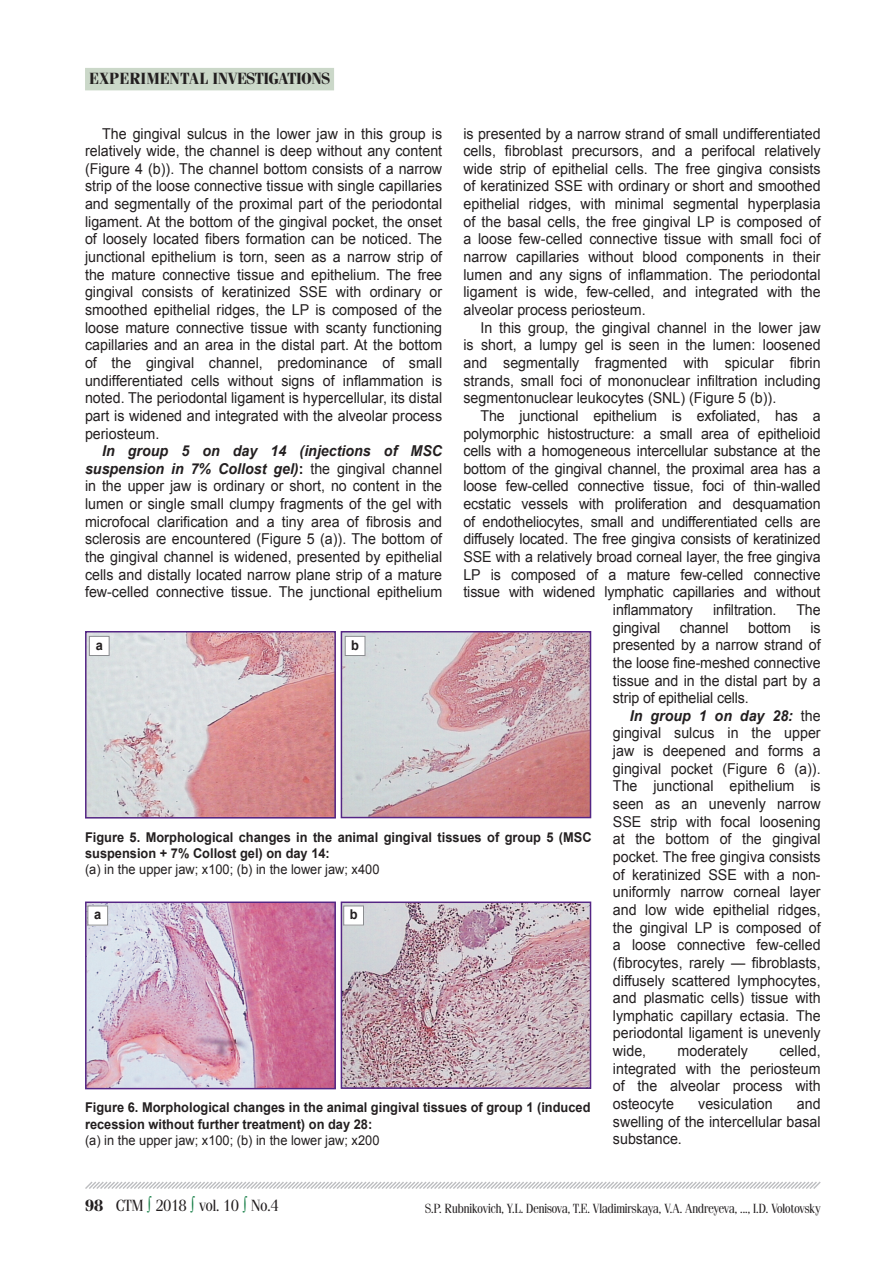
<style>
.page{position:relative;width:893px;height:1276px;background:#fff}
.page>*{position:absolute;margin:0;border:0;box-sizing:border-box;transform-origin:0 0}
.t1{font:700 16.5px "Simeiz";color:#231f20}
.t2{font:16.5px "Simeiz";color:#231f20}
.t3{font:15px/17.7px "Arial";letter-spacing:-.01em;color:#231f20;text-align:justify;scale:.95 1}
.t4{font:700 13.5px/16.2px "Arial";color:#231f20;scale:.95 1}
.t5{font:13.5px "Arial";color:#231f20;scale:.95 1}
.t6{font:13.5px "Simeiz";color:#231f20;scale:.95 1}
.s1{font-weight:700;font-style:italic}
.s2{font-weight:700}
.s3{color:#127c43}
</style>
<div class="page">
<svg style="left:85px;top:1181px;width:736px;height:8px"></svg>
<div style="left:85px;top:68px;width:249px;height:22px;background:#cbd8c9"></div>
<img style="left:88px;top:634px;width:245px;height:181px">
<div style="left:85px;top:631px;width:251px;height:187px;border:2px solid #542685"></div>
<img style="left:344px;top:634px;width:244px;height:181px">
<div style="left:341px;top:631px;width:250px;height:187px;border:2px solid #542685"></div>
<img style="left:88px;top:904px;width:245px;height:182px">
<div style="left:85px;top:901px;width:251px;height:188px;border:2px solid #542685"></div>
<img style="left:344px;top:904px;width:244px;height:181px">
<div style="left:341px;top:901px;width:250px;height:187px;border:2px solid #542685"></div>
<div style="left:89px;top:636px;width:20px;height:19px;background:#fff"></div>
<div style="left:89px;top:636px;width:21px;height:20px;border:1px solid #8b8d90"></div>
<div style="left:345px;top:636px;width:20px;height:19px;background:#fff"></div>
<div style="left:345px;top:636px;width:20px;height:20px;border:1px solid #8b8d90"></div>
<div style="left:88px;top:906px;width:20px;height:19px;background:#fff"></div>
<div style="left:87px;top:905px;width:21px;height:20px;border:1px solid #8b8d90"></div>
<div style="left:344px;top:906px;width:19px;height:19px;background:#fff"></div>
<div style="left:343px;top:905px;width:21px;height:20px;border:1px solid #8b8d90"></div>
<p class="t1" style="left:90px;top:69px;width:242px">EXPERIMENTAL INVESTIGATIONS</p>
<p class="t3" style="left:463px;top:125px;width:377px">is presented by a narrow strand of small undifferentiated cells, fibroblast precursors, and a perifocal relatively wide strip of epithelial cells. The free gingiva consists of keratinized SSE with ordinary or short and smoothed epithelial ridges, with minimal segmental hyperplasia of the basal cells, the free gingival LP is composed of a loose few-celled connective tissue with small foci of narrow capillaries without blood components in their lumen and any signs of inflammation. The periodontal ligament is wide, few-celled, and integrated with the alveolar process periosteum.</p>
<p class="t3" style="left:463px;top:319px;width:377px;text-indent:17px">In this group, the gingival channel in the lower jaw is short, a lumpy gel is seen in the lumen: loosened and segmentally fragmented with spicular fibrin strands, small foci of mononuclear infiltration including segmentonuclear leukocytes (SNL) (Figure 5 (b)).</p>
<p class="t3" style="left:480px;top:407px;width:360px">The junctional epithelium is exfoliated, has a</p>
<p class="t3" style="left:463px;top:424px;width:377px">polymorphic histostructure: a small area of epithelioid</p>
<p class="t3" style="left:463px;top:442px;width:377px">cells with a homogeneous intercellular substance at the</p>
<p class="t3" style="left:463px;top:460px;width:377px">bottom of the gingival channel, the proximal area has a</p>
<p class="t3" style="left:463px;top:477px;width:377px">loose few-celled connective tissue, foci of thin-walled</p>
<p class="t3" style="left:463px;top:495px;width:377px">ecstatic vessels with proliferation and desquamation</p>
<p class="t3" style="left:463px;top:513px;width:377px">of endotheliocytes, small and undifferentiated cells are</p>
<p class="t3" style="left:463px;top:530px;width:377px">diffusely located. The free gingiva consists of keratinized</p>
<p class="t3" style="left:463px;top:548px;width:377px">SSE with a relatively broad corneal layer, the free gingiva</p>
<p class="t3" style="left:463px;top:566px;width:377px">LP is composed of a mature few-celled connective</p>
<p class="t3" style="left:463px;top:583px;width:377px">tissue with widened lymphatic capillaries and without</p>
<p class="t3" style="left:613px;top:601px;width:86px">inflammatory</p>
<p class="t3" style="left:713px;top:601px;width:68px">infiltration.</p>
<p class="t3" style="left:796px;top:601px;width:27px">The</p>
<p class="t3" style="left:613px;top:618px;width:51px">gingival</p>
<p class="t3" style="left:680px;top:618px;width:53px">channel</p>
<p class="t3" style="left:748px;top:618px;width:47px">bottom</p>
<p class="t3" style="left:85px;top:125px;width:377px;text-indent:17px">The gingival sulcus in the lower jaw in this group is relatively wide, the channel is deep without any content (Figure 4 (b)). The channel bottom consists of a narrow strip of the loose connective tissue with single capillaries and segmentally of the proximal part of the periodontal ligament. At the bottom of the gingival pocket, the onset of loosely located fibers formation can be noticed. The junctional epithelium is torn, seen as a narrow strip of the mature connective tissue and epithelium. The free gingival consists of keratinized SSE with ordinary or smoothed epithelial ridges, the LP is composed of the loose mature connective tissue with scanty functioning capillaries and an area in the distal part. At the bottom of the gingival channel, predominance of small undifferentiated cells without signs of inflammation is noted. The periodontal ligament is hypercellular, its distal part is widened and integrated with the alveolar process periosteum.</p>
<p class="t3" style="left:85px;top:442px;width:377px;text-indent:17px"><span class="s1">In group 5 on day 14 (injections of MSC suspension in 7% Collost gel)</span><span class="s2">:</span> the gingival channel in the upper jaw is ordinary or short, no content in the lumen or single small clumpy fragments of the gel with microfocal clarification and a tiny area of fibrosis and sclerosis are encountered (Figure 5 (a)). The bottom of the gingival channel is widened, presented by epithelial cells and distally located narrow plane strip of a mature few-celled connective tissue. The junctional epithelium</p>
<p class="t3" style="left:613px;top:618px;width:220px;text-indent:198px">is presented by a narrow strand of the loose fine-meshed connective tissue and in the distal part by a strip of epithelial cells.</p>
<p class="t3" style="left:613px;top:707px;width:220px;text-indent:17px"><span class="s1">In group 1 on day 28:</span> the gingival sulcus in the upper jaw is deepened and forms a gingival pocket (Figure 6 (a)).<br>The junctional epithelium is seen as an unevenly narrow SSE strip with focal loosening at the bottom of the gingival pocket. The free gingiva consists of keratinized SSE with a non&shy;uniformly narrow corneal layer and low wide epithelial ridges, the gingival LP is composed of a loose connective few-celled (fibrocytes, rarely — fibroblasts, diffusely scattered lymphocytes, and plasmatic cells) tissue with lymphatic capillary ectasia. The periodontal ligament is unevenly wide,</p>
<p class="t4" style="left:96px;top:637px;width:9px">а</p>
<p class="t4" style="left:351px;top:637px;width:10px">b</p>
<p class="t4" style="left:85px;top:829px;width:535px">Figure 5. Morphological changes in the animal gingival tissues of group 5 (MSC suspension + 7% Collost gel) on day 14:</p>
<p class="t5" style="left:85px;top:860px;width:311px">(а) in the upper jaw; х100; (b) in the lower jaw; х400</p>
<p class="t4" style="left:94px;top:906px;width:9px">а</p>
<p class="t4" style="left:350px;top:906px;width:10px">b</p>
<p class="t3" style="left:613px;top:1042px;width:220px;text-indent:166px">celled, integrated with the periosteum of the alveolar process with osteocyte</p>
<p class="t3" style="left:678px;top:1042px;width:76px">moderately</p>
<p class="t3" style="left:613px;top:1095px;width:220px;text-indent:184px">and swelling of the intercellular basal substance.</p>
<p class="t3" style="left:698px;top:1095px;width:80px">vesiculation</p>
<p class="t4" style="left:85px;top:1100px;width:534px">Figure 6. Morphological changes in the animal gingival tissues of group 1 (induced recession without further treatment) on day 28:</p>
<p class="t5" style="left:85px;top:1131px;width:311px">(а) in the upper jaw; х100; (b) in the lower jaw; х200</p>
<p class="t2" style="left:85px;top:1197px;width:195px"><span class="s2">98</span> СТМ <span class="s3">∫</span> 2018 <span class="s3">∫</span> vol. 10 <span class="s3">∫</span> No.4</p>
<p class="t6" style="left:425px;top:1201px;width:418px">S.P. Rubnikovich, Y.L. Denisova, Т.E. Vladimirskaya, V.А. Andreyeva, ..., I.D. Volotovsky</p>
</div>
